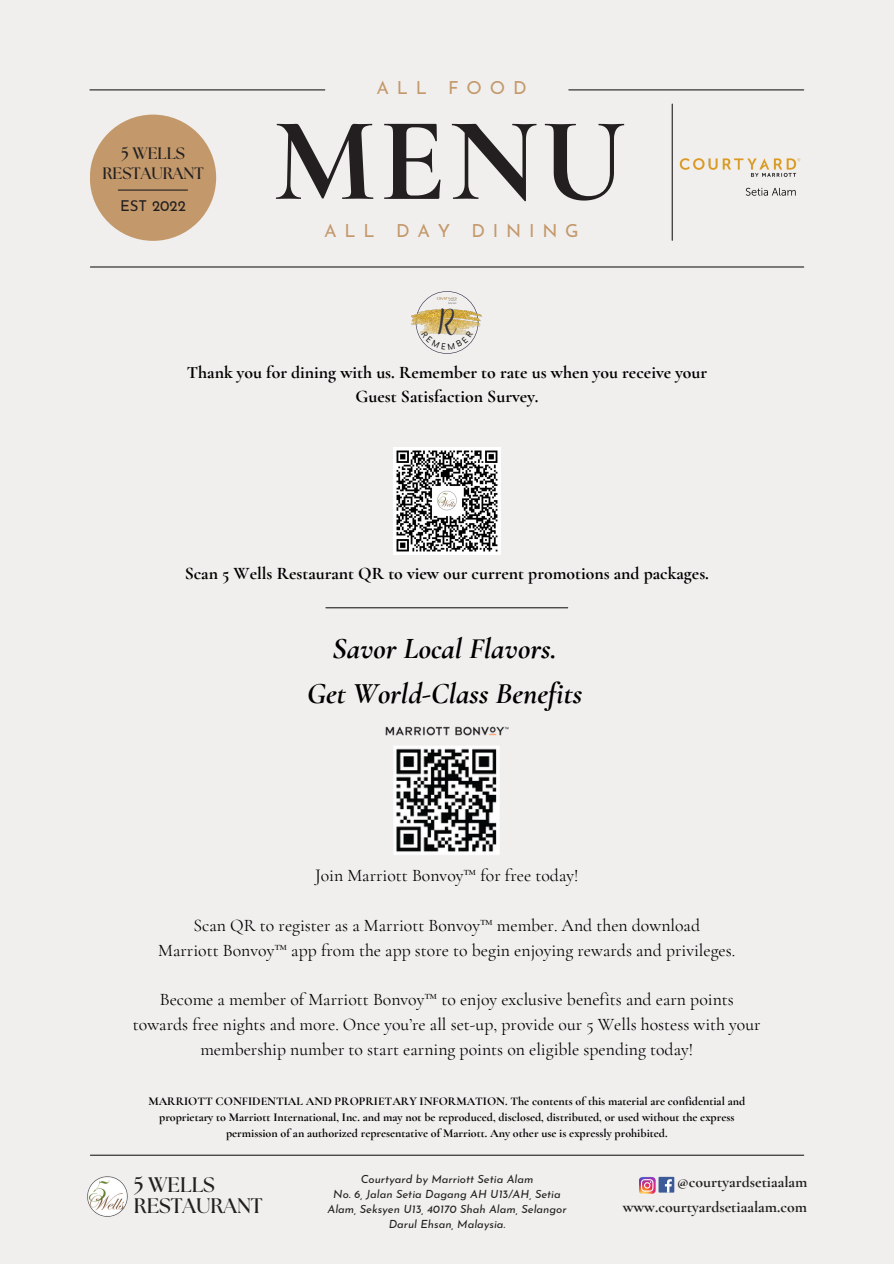
<style>
.page{position:relative;width:894px;height:1264px;background:#fff}
.page>*{position:absolute;margin:0;border:0;box-sizing:border-box;transform-origin:0 0}
.t1{font:700 120px "Cormorant Garamond";color:#231f20}
.t2{font:34.95px "Daydream";color:#343640}
.t3{font:italic 700 30px "Cormorant Garamond";color:#000}
.t4{font:700 21px/20.2px "The Seasons";color:#231f20}
.t5{font:18px "Josefin Sans";letter-spacing:.43em;color:#c3996b}
.t6{font:17.7px/24.8px "Cormorant Garamond";color:#000;text-align:center}
.t7{font:700 17.7px/24.8px "Cormorant Garamond";color:#000;text-align:center}
.t8{font:700 16.5px/19.2px "The Seasons";color:#231f20;text-align:center}
.t9{font:700 15.75px "Cormorant Garamond";color:#231f20}
.t10{font:15px "Josefin Sans";color:#231f20}
.t11{font:700 12px/16px "Cormorant Garamond";color:#000;text-align:center}
.t12{font:italic 11.25px/15px "Josefin Sans";color:#231f20;text-align:center}
</style>
<div class="page">
<div style="left:0;top:0;width:893px;height:1263px;background:#f1efee"></div>
<hr style="left:90px;top:89px;width:235px;height:1px;background:#231f20">
<hr style="left:568px;top:89px;width:235px;height:1px;background:#231f20">
<hr style="left:90px;top:266px;width:713px;height:1px;background:#231f20">
<hr style="left:671px;top:104px;width:1px;height:136px;background:#231f20">
<div style="left:90px;top:115px;width:126px;height:126px;background:#c3996b;border-radius:50%"></div>
<hr style="left:118px;top:189px;width:69px;height:2px;background:#231f20">
<hr style="left:90px;top:1154px;width:713px;height:1px;background:#231f20">
<img style="left:671px;top:131px;width:130px;height:108px">
<img style="left:87px;top:1176px;width:41px;height:41px">
<img style="left:639px;top:1177px;width:16px;height:16px">
<div style="left:658px;top:1176px;width:16px;height:16px;background:#3d5a98"></div>
<svg style="left:664px;top:1179px;width:7px;height:13px"></svg>
<img style="left:394px;top:746px;width:105px;height:109px">
<hr style="left:326px;top:607px;width:241px;height:1px;background:#231f20">
<img style="left:385px;top:726px;width:124px;height:10px">
<img style="left:412px;top:313px;width:69px;height:14px">
<img style="left:393px;top:448px;width:107px;height:106px">
<svg style="left:415px;top:291px;width:63px;height:63px"></svg>
<p class="t8" style="left:102px;top:145px;width:103px">5 WELLS<br>RESTAURANT</p>
<p class="t10" style="left:120px;top:199px;width:67px">EST 2022</p>
<p class="t5" style="left:376px;top:80px;width:152px">ALL FOOD</p>
<p class="t1" style="left:273px;top:88px;width:354px">MENU</p>
<p class="t5" style="left:324px;top:223px;width:256px">ALL DAY DINING</p>
<h2 class="t2" style="left:438px;top:304px;width:20px">R</h2>
<p class="t7" style="left:187px;top:359px;width:522px">Thank you for dining with us. Remember to rate us when you receive your<br>Guest Satisfaction Survey.</p>
<p class="t7" style="left:185px;top:560px;width:525px">Scan 5 Wells Restaurant QR to view our current promotions and packages.</p>
<p class="t3" style="left:332px;top:630px;width:225px">Savor Local Flavors.</p>
<p class="t3" style="left:307px;top:675px;width:276px">Get World-Class Benefits</p>
<p class="t6" style="left:315px;top:863px;width:265px">Join Marriott Bonvoy™ for free today!</p>
<p class="t6" style="left:158px;top:912px;width:578px">Scan QR to register as a Marriott Bonvoy™ member. And then download<br>Marriott Bonvoy™ app from the app store to begin enjoying rewards and privileges.</p>
<p class="t6" style="left:133px;top:987px;width:629px">Become a member of Marriott Bonvoy™ to enjoy exclusive benefits and earn points towards free nights and more. Once you’re all set-up, provide our 5 Wells hostess with your membership number to start earning points on eligible spending today!</p>
<p class="t11" style="left:148px;top:1093px;width:598px">MARRIOTT CONFIDENTIAL AND PROPRIETARY INFORMATION. The contents of this material are confidential and proprietary to Marriott International, Inc. and may not be reproduced, disclosed, distributed, or used without the express permission of an authorized representative of Marriott. Any other use is expressly prohibited.</p>
<p class="t4" style="left:134px;top:1175px;width:130px">5 WELLS<br>RESTAURANT</p>
<h3 class="t12" style="left:360px;top:1172px;width:174px">Courtyard by Marriott Setia Alam</h3>
<h4 class="t9" style="left:677px;top:1172px;width:132px">@courtyardsetiaalam</h4>
<p class="t12" style="left:327px;top:1187px;width:240px">No. 6, Jalan Setia Dagang AH U13/AH, Setia<br>Alam, Seksyen U13, 40170 Shah Alam, Selangor<br>Darul Ehsan, Malaysia.</p>
<p class="t9" style="left:622px;top:1197px;width:186px">www.courtyardsetiaalam.com</p>
</div>
